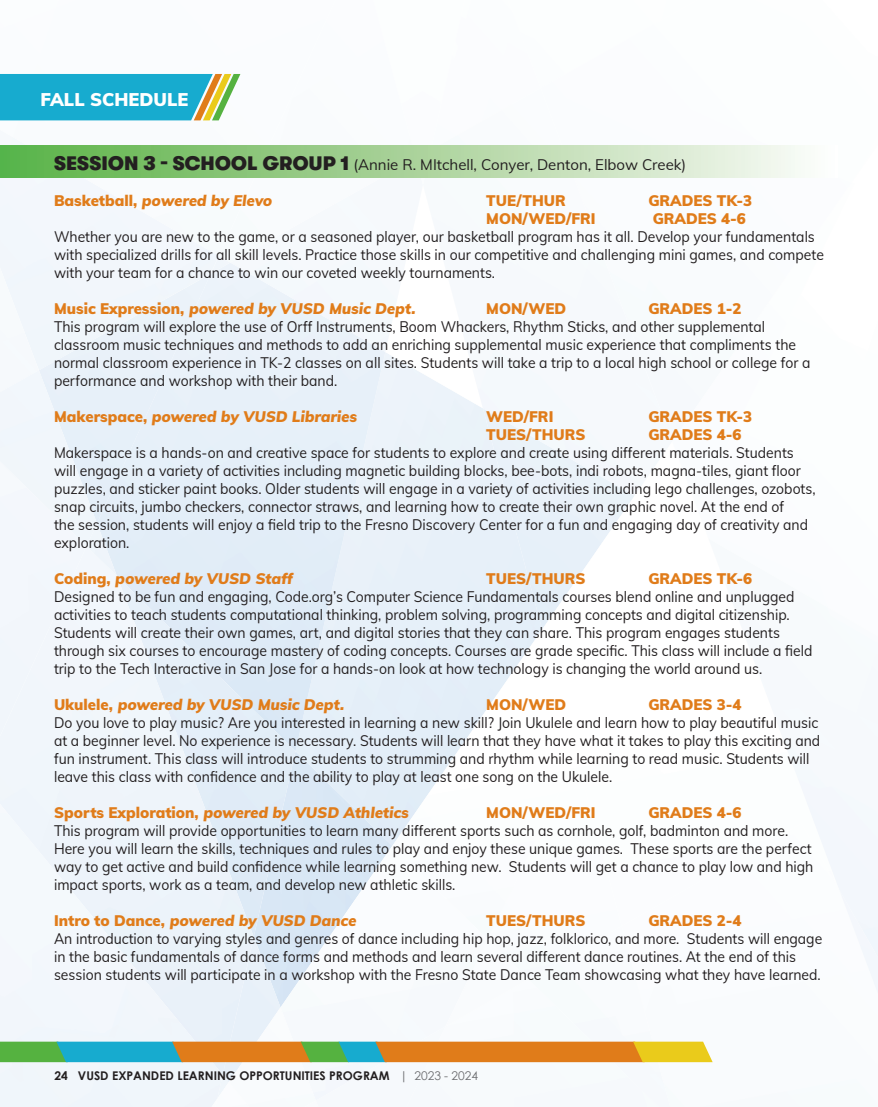
<style>
.page{position:relative;width:878px;height:1107px;background:#fff}
.page>*{position:absolute;margin:0;border:0;box-sizing:border-box;transform-origin:0 0}
.t1{font:900 18px "Muli";color:#fff}
.t2{font:15px/18px "Muli";color:#231f20;scale:.93 1}
.Sub_Head_Orange{font:900 15px "Muli";color:#e07c1a}
.t3{font:15px "Muli";color:#231f20}
.t4{font:700 12px "Century Gothic";color:#231f20}
.s1{font-family:"GT Walsheim Pro";font-weight:900;font-size:19.5px}
.s2{font-weight:400;color:#6c6d70}
</style>
<div class="page">
<div style="left:483px;top:496px;width:59px;height:133px;background:#e6f0f9"></div>
<div style="left:117px;top:274px;width:268px;height:477px;background:#e6f0f9"></div>
<div style="left:97px;top:370px;width:114px;height:153px;background:#e6f0f9"></div>
<div style="left:295px;top:751px;width:97px;height:95px;background:#e0ebf7"></div>
<img style="left:280px;top:846px;width:112px;height:161px">
<div style="left:254px;top:576px;width:41px;height:361px;background:#deeaf6"></div>
<img style="left:488px;top:757px;width:54px;height:89px">
<img style="left:576px;top:527px;width:37px;height:53px">
<div style="left:540px;top:145px;width:157px;height:297px;background:#f6fafc"></div>
<img style="left:672px;top:177px;width:25px;height:329px">
<img style="left:230px;top:262px;width:167px;height:90px">
<img style="left:416px;top:177px;width:15px;height:8px">
<img style="left:97px;top:523px;width:20px;height:23px">
<img style="left:0;top:370px;width:97px;height:176px">
<img style="left:254px;top:937px;width:26px;height:70px">
<img style="left:229px;top:1007px;width:87px;height:92px">
<img style="left:0;top:546px;width:254px;height:529px">
<div style="left:0;top:448px;width:87px;height:318px;background:#f2f6fb"></div>
<div style="left:39px;top:256px;width:180px;height:114px;background:#f0f6fb"></div>
<div style="left:219px;top:145px;width:197px;height:117px;background:#f6f9fc"></div>
<img style="left:0;top:73px;width:341px;height:183px">
<img style="left:370px;top:17px;width:97px;height:129px">
<div style="left:0;top:232px;width:39px;height:168px;background:#f2f7fc"></div>
<div style="left:316px;top:1041px;width:84px;height:59px;background:#f6f9fc"></div>
<img style="left:839px;top:889px;width:38px;height:105px">
<img style="left:400px;top:1041px;width:272px;height:22px">
<img style="left:223px;top:1075px;width:6px;height:7px">
<img style="left:223px;top:1082px;width:37px;height:17px">
<div style="left:0;top:788px;width:223px;height:319px;background:#eff5fb"></div>
<img style="left:202px;top:1099px;width:15px;height:8px">
<svg style="left:0;top:74px;width:240px;height:46px;background:#34b0c4"></svg>
<div style="left:0;top:146px;width:837px;height:31px;background:linear-gradient(to right,#5ab044,#fdfaf8)"></div>
<svg style="left:0;top:1042px;width:712px;height:20px;background:#a29647"></svg>
<p class="t1" style="left:40px;top:87px;width:149px">FALL SCHEDULE</p>
<p class="t3" style="left:54px;top:154px;width:633px"><span class="s1">SESSION 3 - SCHOOL GROUP 1</span> (Annie R. MItchell, Conyer, Denton, Elbow Creek)</p>
<p class="Sub_Head_Orange" style="left:54px;top:190px;width:222px">B a s ket b a l l , powered by Elevo</p>
<p class="Sub_Head_Orange" style="left:486px;top:190px;width:81px">TUE/THUR</p>
<p class="Sub_Head_Orange" style="left:648px;top:190px;width:105px">GRADES TK-3</p>
<p class="Sub_Head_Orange" style="left:486px;top:208px;width:111px">MON/WED/FRI</p>
<p class="Sub_Head_Orange" style="left:652px;top:208px;width:95px">GRADES 4-6</p>
<p class="t2" style="left:54px;top:227px;width:829px">Whether you are new to the game, or a seasoned player, our basketball program has it all. Develop your fundamentals with specialized drills for all skill levels. Practice those skills in our competitive and challenging mini games, and compete with your team for a chance to win our coveted weekly tournaments.</p>
<p class="Sub_Head_Orange" style="left:54px;top:298px;width:365px">M u s i c Exp re s s i o n , powered by VUSD Music Dept.</p>
<p class="Sub_Head_Orange" style="left:486px;top:298px;width:81px">MON/WED</p>
<p class="Sub_Head_Orange" style="left:648px;top:298px;width:95px">GRADES 1-2</p>
<p class="t2" style="left:54px;top:317px;width:814px">This program will explore the use of Orff Instruments, Boom Whackers, Rhythm Sticks, and other supplemental classroom music techniques and methods to add an enriching supplemental music experience that compliments the normal classroom experience in TK-2 classes on all sites. Students will take a trip to a local high school or college for a performance and workshop with their band.</p>
<p class="Sub_Head_Orange" style="left:54px;top:406px;width:307px">M a ke rs p a c e , powered by VUSD Libraries</p>
<p class="Sub_Head_Orange" style="left:486px;top:406px;width:69px">WED/FRI</p>
<p class="Sub_Head_Orange" style="left:648px;top:406px;width:105px">GRADES TK-3</p>
<p class="Sub_Head_Orange" style="left:486px;top:424px;width:101px">TUES/THURS</p>
<p class="Sub_Head_Orange" style="left:648px;top:424px;width:95px">GRADES 4-6</p>
<p class="t2" style="left:54px;top:443px;width:820px">Makerspace is a hands-on and creative space for students to explore and create using different materials. Students will engage in a variety of activities including magnetic building blocks, bee-bots, indi robots, magna-tiles, giant floor puzzles, and sticker paint books. Older students will engage in a variety of activities including lego challenges, ozobots, snap circuits, jumbo checkers, connector straws, and learning how to create their own graphic novel. At the end of<br>the session, students will enjoy a field trip to the Fresno Discovery Center for a fun and engaging day of creativity and exploration.</p>
<p class="Sub_Head_Orange" style="left:54px;top:568px;width:243px">C o d i n g , powered by VUSD Staff</p>
<p class="Sub_Head_Orange" style="left:486px;top:568px;width:101px">TUES/THURS</p>
<p class="Sub_Head_Orange" style="left:648px;top:568px;width:105px">GRADES TK-6</p>
<p class="t2" style="left:54px;top:587px;width:816px">Designed to be fun and engaging, Code.org’s Computer Science Fundamentals courses blend online and unplugged activities to teach students computational thinking, problem solving, programming concepts and digital citizenship.<br>Students will create their own games, art, and digital stories that they can share. This program engages students through six courses to encourage mastery of coding concepts. Courses are grade specific. This class will include a field trip to the Tech Interactive in San Jose for a hands-on look at how technology is changing the world around us.</p>
<p class="Sub_Head_Orange" style="left:54px;top:694px;width:294px">U ku l e l e , powered by VUSD Music Dept.</p>
<p class="Sub_Head_Orange" style="left:486px;top:694px;width:81px">MON/WED</p>
<p class="Sub_Head_Orange" style="left:648px;top:694px;width:95px">GRADES 3-4</p>
<p class="t2" style="left:54px;top:713px;width:825px">Do you love to play music? Are you interested in learning a new skill? Join Ukulele and learn how to play beautiful music at a beginner level. No experience is necessary. Students will learn that they have what it takes to play this exciting and fun instrument. This class will introduce students to strumming and rhythm while learning to read music. Students will leave this class with confidence and the ability to play at least one song on the Ukulele.</p>
<p class="Sub_Head_Orange" style="left:54px;top:802px;width:358px">S p o r ts Exp l o ra t i o n , powered by VUSD Athletics</p>
<p class="Sub_Head_Orange" style="left:486px;top:802px;width:111px">MON/WED/FRI</p>
<p class="Sub_Head_Orange" style="left:648px;top:802px;width:95px">GRADES 4-6</p>
<p class="t2" style="left:54px;top:821px;width:818px">This program will provide opportunities to learn many different sports such as cornhole, golf, badminton and more.<br>Here you will learn the skills, techniques and rules to play and enjoy these unique games. These sports are the perfect way to get active and build confidence while learning something new. Students will get a chance to play low and high impact sports, work as a team, and develop new athletic skills.</p>
<p class="Sub_Head_Orange" style="left:54px;top:910px;width:306px">I n t ro to D a n ce , powered by VUSD Dance</p>
<p class="Sub_Head_Orange" style="left:486px;top:910px;width:101px">TUES/THURS</p>
<p class="Sub_Head_Orange" style="left:648px;top:910px;width:95px">GRADES 2-4</p>
<p class="t2" style="left:54px;top:929px;width:827px">An introduction to varying styles and genres of dance including hip hop, jazz, folklorico, and more. Students will engage in the basic fundamentals of dance forms and methods and learn several different dance routines. At the end of this session students will participate in a workshop with the Fresno State Dance Team showcasing what they have learned.</p>
<p class="t4" style="left:55px;top:1067px;width:425px">24 VUSD EXPANDED LEARNING OPPORTUNITIES PROGRAM <span class="s2">| 2023 - 2024</span></p>
</div>
